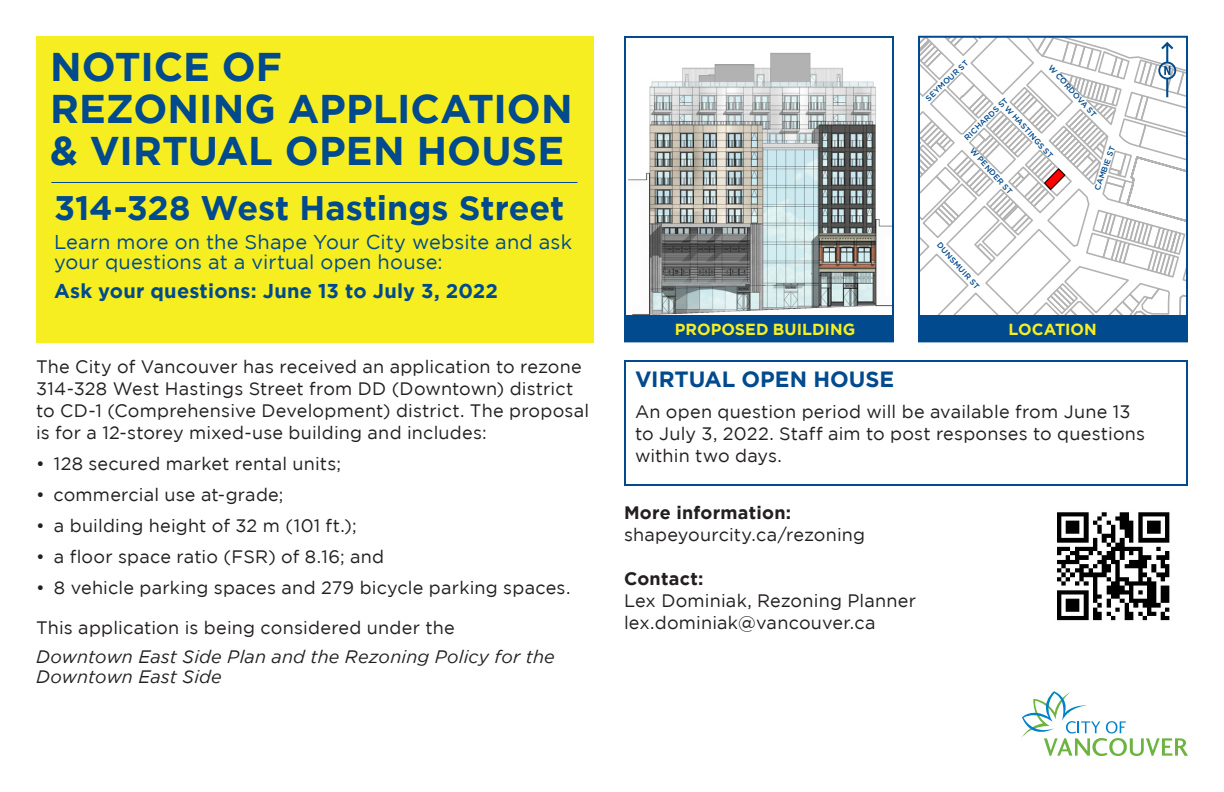
<style>
.page{position:relative;width:1224px;height:792px;background:#fff}
.page>*{position:absolute;margin:0;border:0;box-sizing:border-box;transform-origin:0 0}
.t1{font:700 40px/42px "Gotham";color:#004a8d}
.main_address{font:700 34px "Gotham";color:#004a8d}
.H2-space{font:700 22px "Gotham";color:#004a8d}
.main_address-2{font:20px/20px "Gotham";letter-spacing:.01em;color:#004a8d}
.under_address{font:700 20px "Gotham";letter-spacing:.01em;color:#004a8d}
.intro_body{font:18px/22px "Gotham";letter-spacing:.01em;color:#231f20}
.bullets{font:italic 18px/20px "Gotham";letter-spacing:.01em;color:#231f20}
.body_2{font:18px "Gotham";letter-spacing:.01em;color:#231f20}
.bullets-2{font:18px "Gotham";letter-spacing:.01em;color:#231f20}
.intro_body_bold{font:700 18px "Gotham";letter-spacing:.015em;color:#231f20}
.intro_body-2{font:700 18px "Gotham";letter-spacing:.015em;color:#231f20}
.yellow_text_in_blue{font:700 16px "Gotham";color:#f7ee21}
.t2{font:500 8px "Gotham Rounded";color:#004a8d}
</style>
<div class="page">
<div style="left:36px;top:36px;width:558px;height:306px;background:#f7ee21"></div>
<hr style="left:51px;top:182px;width:526px;height:1px;background:#004a8d">
<svg style="left:1021px;top:691px;width:167px;height:65px"></svg>
<img style="left:627px;top:52px;width:264px;height:264px">
<div style="left:624px;top:36px;width:270px;height:306px;border:2px solid #004a8d"></div>
<div style="left:624px;top:316px;width:270px;height:26px;background:#004a8d"></div>
<div style="left:918px;top:316px;width:270px;height:26px;background:#004a8d"></div>
<div style="left:624px;top:360px;width:564px;height:126px;border:2px solid #004a8d"></div>
<img style="left:1057px;top:512px;width:113px;height:109px">
<svg style="left:919px;top:37px;width:268px;height:279px"></svg>
<h1 class="t1" style="left:50px;top:45px;width:524px">NOTICE OF<br>REZONING APPLICATION &amp; VIRTUAL OPEN HOUSE</h1>
<p class="main_address" style="left:54px;top:189px;width:512px">314-328 West Hastings Street</p>
<p class="main_address-2" style="left:54px;top:232px;width:520px">Learn more on the Shape Your City website and ask your questions at a virtual open house:</p>
<p class="under_address" style="left:54px;top:280px;width:446px">Ask your questions: June 13 to July 3, 2022</p>
<p class="intro_body" style="left:36px;top:355px;width:555px">The City of Vancouver has received an application to rezone 314-328 West Hastings Street from DD (Downtown) district to CD-1 (Comprehensive Development) district. The proposal is for a 12-storey mixed-use building and includes:</p>
<p class="intro_body" style="left:36px;top:452px;width:307px">• 128 secured market rental units;</p>
<p class="intro_body" style="left:36px;top:483px;width:249px">• commercial use at-grade;</p>
<p class="intro_body" style="left:36px;top:514px;width:322px">• a building height of 32 m (101 ft.);</p>
<p class="intro_body" style="left:36px;top:545px;width:350px">• a floor space ratio (FSR) of 8.16; and</p>
<p class="intro_body" style="left:36px;top:576px;width:536px">• 8 vehicle parking spaces and 279 bicycle parking spaces.</p>
<p class="bullets-2" style="left:36px;top:618px;width:420px">This application is being considered under the</p>
<p class="bullets" style="left:36px;top:647px;width:520px">Downtown East Side Plan and the Rezoning Policy for the<br>Downtown East Side</p>
<h2 class="t2" style="left:923px;top:95px;width:57px;rotate:-43deg">SEYMOUR ST</h2>
<h2 class="t2" style="left:1054px;top:62px;width:69px;rotate:48deg">W CORDOVA ST</h2>
<h2 class="t2" style="left:1092px;top:188px;width:48px;rotate:-70deg">CAMBIE ST</h2>
<h2 class="t2" style="left:961px;top:134px;width:59px;rotate:-43deg">RICHARDS ST</h2>
<h2 class="t2" style="left:1011px;top:103px;width:69px;rotate:48deg">W HASTINGS ST</h2>
<h2 class="t2" style="left:976px;top:145px;width:61px;rotate:48deg">W PENDER ST</h2>
<h2 class="t2" style="left:943px;top:240px;width:61px;rotate:48deg">DUNSMUIR ST</h2>
<p class="yellow_text_in_blue" style="left:675px;top:320px;width:182px">PROPOSED BUILDING</p>
<p class="yellow_text_in_blue" style="left:1009px;top:320px;width:90px">LOCATION</p>
<p class="H2-space" style="left:635px;top:367px;width:261px">VIRTUAL OPEN HOUSE</p>
<p class="intro_body" style="left:635px;top:400px;width:512px">An open question period will be available from June 13 to July 3, 2022. Staff aim to post responses to questions within two days.</p>
<p class="intro_body_bold" style="left:624px;top:502px;width:169px">More information:</p>
<p class="intro_body" style="left:624px;top:523px;width:243px">shapeyourcity.ca/rezoning</p>
<p class="intro_body-2" style="left:624px;top:568px;width:81px">Contact:</p>
<p class="body_2" style="left:624px;top:591px;width:294px">Lex Dominiak, Rezoning Planner</p>
<p class="body_2" style="left:624px;top:613px;width:253px">lex.dominiak@vancouver.ca</p>
</div>
